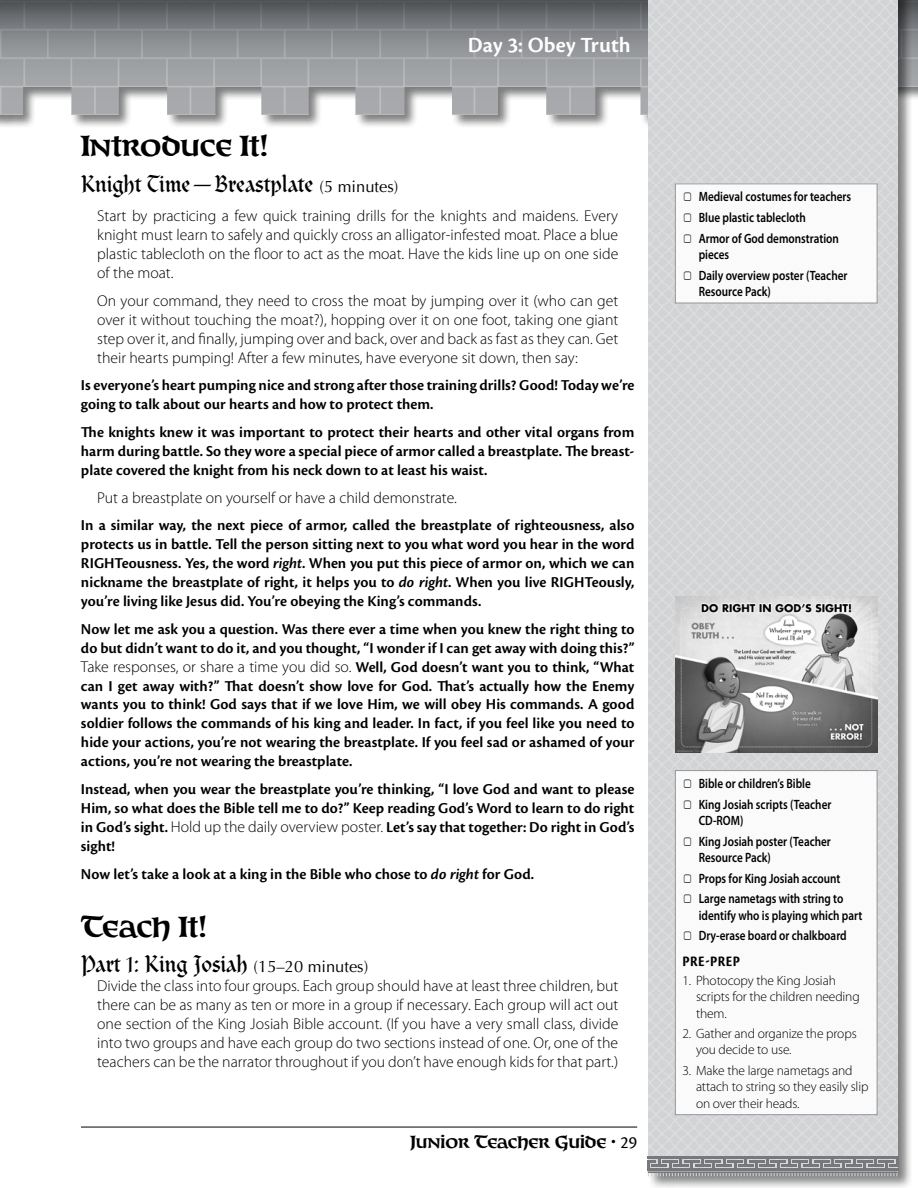
<style>
.page{position:relative;width:918px;height:1188px;background:#fff}
.page>*{position:absolute;margin:0;border:0;box-sizing:border-box;transform-origin:0 0}
.t1{font:700 30px "Connemara Old Style Pro";color:#000}
.t2{font:24px "Clairvaux LT Std";color:#000}
.t3{font:600 22.5px "Cronos Pro";color:#fff}
.t4{font:700 18px "Connemara Old Style Pro";color:#000}
.t5{font:600 15.75px/18.9px "Cronos Pro";color:#000;text-align:justify}
.t6{font:300 15.75px/18.9px "Myriad Pro";color:#000;text-align:justify}
.t7{font:700 15px "Cronos Pro";color:#000;scale:.9 1}
.t8{font:600 13.5px/20.9px "Myriad Pro";color:#000;scale:.83 1}
.t9{font:300 13.5px/16.2px "Myriad Pro";letter-spacing:-.01em;color:#000}
.s1{font-family:"Optima LT Std";font-size:16.5px}
.s2{font-style:italic}
.s3{font-family:"Cronos Pro";font-weight:600}
.s4{font-family:"Myriad Pro";font-weight:300}
.s5{font-family:"Cronos Pro";font-weight:400}
</style>
<div class="page">
<svg style="left:0;top:0;width:918px;height:127px;background:#9b9da0"></svg>
<hr style="left:81px;top:1127px;width:556px;height:1px;background:#000">
<div style="left:647px;top:0;width:266px;height:1188px;background:#000;opacity:.5"></div>
<div style="left:648px;top:0;width:249px;height:1172px;background:#d2d4d5"></div>
<hr style="left:647px;top:1156px;width:251px;height:3px;background:#77787b">
<svg style="left:647px;top:1159px;width:251px;height:17px"></svg>
<div style="left:675px;top:184px;width:202px;height:119px;background:#fff"></div>
<div style="left:675px;top:183px;width:203px;height:120px;border:1px solid #939598"></div>
<div style="left:675px;top:771px;width:202px;height:344px;background:#fff"></div>
<div style="left:675px;top:770px;width:203px;height:345px;border:1px solid #939598"></div>
<img style="left:676px;top:596px;width:202px;height:156px">
<h3 class="t3" style="left:468px;top:32px;width:164px">Day 3: Obey Truth</h3>
<h1 class="t1" style="left:81px;top:127px;width:189px">Introduce It!</h1>
<h2 class="t2" style="left:81px;top:169px;width:319px">Knight Time—Breastplate <span class="s1">(5 minutes)</span></h2>
<p class="t6" style="left:97px;top:207px;width:523px">Start by practicing a few quick training drills for the knights and maidens. Every knight must learn to safely and quickly cross an alligator-infested moat. Place a blue plastic tablecloth on the floor to act as the moat. Have the kids line up on one side of the moat.</p>
<p class="t6" style="left:97px;top:291px;width:523px">On your command, they need to cross the moat by jumping over it (who can get over it without touching the moat?), hopping over it on one foot, taking one giant step over it, and finally, jumping over and back, over and back as fast as they can. Get their hearts pumping! After a few minutes, have everyone sit down, then say:</p>
<p class="t5" style="left:81px;top:376px;width:555px">Is everyone’s heart pumping nice and strong after those training drills? Good! Today we’re going to talk about our hearts and how to protect them.</p>
<p class="t5" style="left:81px;top:423px;width:555px">The knights knew it was important to protect their hearts and other vital organs from harm during battle. So they wore a special piece of armor called a breastplate. The breast&shy;plate covered the knight from his neck down to at least his waist.</p>
<p class="t6" style="left:97px;top:488px;width:361px">Put a breastplate on yourself or have a child demonstrate.</p>
<p class="t5" style="left:81px;top:516px;width:555px">In a similar way, the next piece of armor, called the breastplate of righteousness, also protects us in battle. Tell the person sitting next to you what word you hear in the word RIGHTeousness. Yes, the word <span class="s2">right</span>. When you put this piece of armor on, which we can nickname the breastplate of right, it helps you to <span class="s2">do right</span>. When you live RIGHTeously, you’re living like Jesus did. You’re obeying the King’s commands.</p>
<p class="t5" style="left:81px;top:620px;width:555px">Now let me ask you a question. Was there ever a time when you knew the right thing to do but didn’t want to do it, and you thought, “I wonder if I can get away with doing this?”</p>
<p class="t6" style="left:81px;top:657px;width:555px">Take responses, or share a time you did so. <span class="s3">Well, God doesn’t want you to think, “What</span></p>
<p class="t5" style="left:81px;top:676px;width:555px">can I get away with?” That doesn’t show love for God. That’s actually how the Enemy wants you to think! God says that if we love Him, we will obey His commands. A good soldier follows the commands of his king and leader. In fact, if you feel like you need to hide your actions, you’re not wearing the breastplate. If you feel sad or ashamed of your actions, you’re not wearing the breastplate.</p>
<p class="t5" style="left:81px;top:780px;width:555px">Instead, when you wear the breastplate you’re thinking, “I love God and want to please Him, so what does the Bible tell me to do?” Keep reading God’s Word to learn to do right in God’s sight. <span class="s4">Hold up the daily overview poster.</span> Let’s say that together: Do right in God’s sight!</p>
<p class="t5" style="left:81px;top:864px;width:455px">Now let’s take a look at a king in the Bible who chose to <span class="s2">do right</span> for God.</p>
<h1 class="t1" style="left:81px;top:908px;width:127px">Teach It!</h1>
<h2 class="t2" style="left:81px;top:950px;width:289px">Part 1: King Josiah <span class="s1">(15–20 minutes)</span></h2>
<p class="t6" style="left:97px;top:977px;width:523px">Divide the class into four groups. Each group should have at least three children, but there can be as many as ten or more in a group if necessary. Each group will act out one section of the King Josiah Bible account. (If you have a very small class, divide into two groups and have each group do two sections instead of one. Or, one of the teachers can be the narrator throughout if you don’t have enough kids for that part.)</p>
<p class="t4" style="left:411px;top:1130px;width:228px">Junior Teacher Guide • <span class="s5">29</span></p>
<p class="t8" style="left:683px;top:186px;width:205px">▢ Medieval costumes for teachers ▢ Blue plastic tablecloth<br>▢ Armor of God demonstration</p>
<p class="t8" style="left:683px;top:244px;width:200px;text-indent:16px">pieces<br>▢ Daily overview poster (Teacher</p>
<p class="t8" style="left:699px;top:281px;width:89px">Resource Pack)</p>
<p class="t8" style="left:683px;top:773px;width:181px">▢ Bible or children’s Bible<br>▢ King Josiah scripts (Teacher</p>
<p class="t8" style="left:683px;top:810px;width:180px;text-indent:16px">CD-ROM)<br>▢ King Josiah poster (Teacher</p>
<p class="t8" style="left:683px;top:847px;width:195px;text-indent:16px">Resource Pack)<br>▢ Props for King Josiah account ▢ Large nametags with string to</p>
<p class="t8" style="left:683px;top:905px;width:218px;text-indent:16px">identify who is playing which part ▢ Dry-erase board or chalkboard</p>
<p class="t7" style="left:683px;top:953px;width:48px">PRE-PREP</p>
<p class="t9" style="left:696px;top:973px;width:165px;text-indent:-14px">1. Photocopy the King Josiah scripts for the children needing them.</p>
<p class="t9" style="left:696px;top:1026px;width:162px;text-indent:-14px">2. Gather and organize the props you decide to use.</p>
<p class="t9" style="left:696px;top:1063px;width:174px;text-indent:-14px">3. Make the large nametags and attach to string so they easily slip on over their heads.</p>
</div>
